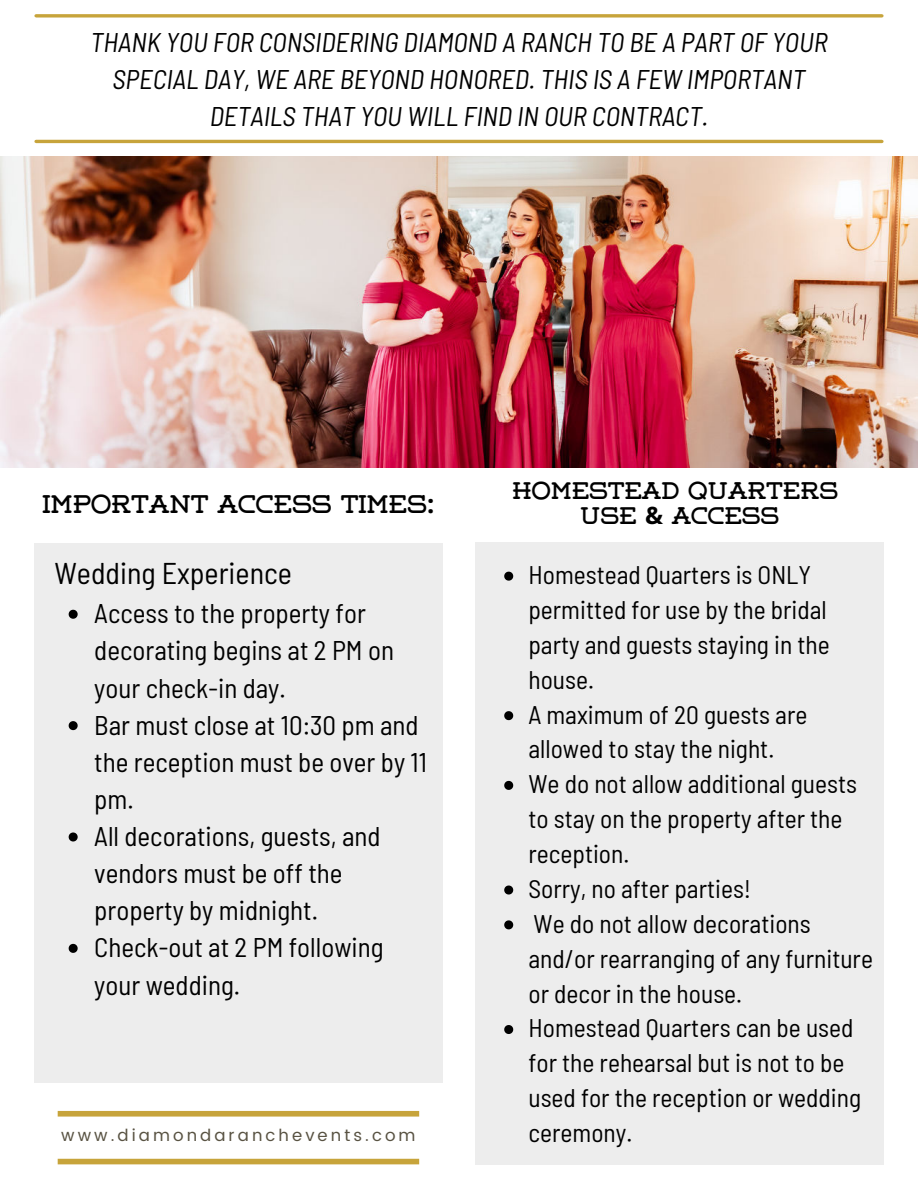
<style>
.page{position:relative;width:918px;height:1188px;background:#fff}
.page>*{position:absolute;margin:0;border:0;box-sizing:border-box;transform-origin:0 0}
.t1{font:semi-condensed 30px "Barlow";color:#000}
.t2{font:semi-condensed 27px/37.2px "Barlow";color:#000}
.t3{font:italic semi-condensed 27px/37.2px "Barlow";color:#000;text-align:center}
.t4{font:semi-condensed 25.5px/34.8px "Barlow";color:#000}
.t5{font:25.5px "Weston Free";color:#000}
.t6{font:24px/24.8px "Weston Free";color:#000;text-align:center}
.t7{font:16.65px "Poppins";letter-spacing:.185em;color:#585242}
.s1{font-family:"Noto Sans";font-weight:700}
</style>
<div class="page">
<hr style="left:36px;top:140px;width:846px;height:3px;background:#c7a43b">
<svg style="left:36px;top:14px;width:846px;height:4px;background:#cfb259"></svg>
<img style="left:0;top:156px;width:918px;height:312px">
<div style="left:34px;top:543px;width:409px;height:540px;background:#ededed"></div>
<div style="left:476px;top:543px;width:408px;height:622px;background:#ededed"></div>
<svg style="left:69px;top:610px;width:9px;height:9px"></svg>
<svg style="left:69px;top:721px;width:9px;height:9px"></svg>
<svg style="left:69px;top:832px;width:9px;height:10px"></svg>
<svg style="left:69px;top:944px;width:9px;height:9px"></svg>
<svg style="left:504px;top:572px;width:9px;height:9px"></svg>
<svg style="left:504px;top:711px;width:9px;height:9px"></svg>
<svg style="left:504px;top:781px;width:9px;height:9px"></svg>
<svg style="left:504px;top:886px;width:9px;height:9px"></svg>
<svg style="left:504px;top:920px;width:9px;height:9px"></svg>
<svg style="left:504px;top:1025px;width:9px;height:9px"></svg>
<div style="left:58px;top:1111px;width:361px;height:6px;background:#c7a43b"></div>
<div style="left:58px;top:1159px;width:361px;height:5px;background:#c7a43b"></div>
<p class="t3" style="left:90px;top:22px;width:739px">THANK YOU FOR CONSIDERING DIAMOND A RANCH TO BE A PART OF YOUR<br>SPECIAL DAY, WE ARE BEYOND HONORED. THIS IS A FEW IMPORTANT<br>DETAILS THAT YOU WILL FIND IN OUR CONTRACT.</p>
<p class="t5" style="left:42px;top:489px;width:394px">IMPORTANT ACCESS TIMES<span class="s1">:</span></p>
<p class="t1" style="left:54px;top:552px;width:239px">Wedding Experience</p>
<p class="t2" style="left:94px;top:593px;width:334px">Access to the property for decorating begins at 2 PM on your check-in day.<br>Bar must close at 10:30 pm and the reception must be over by 11 pm.<br>All decorations, guests, and vendors must be off the property by midnight.<br>Check-out at 2 PM following your wedding.</p>
<p class="t6" style="left:512px;top:478px;width:328px">HOMESTEAD QUARTERS<br>USE <span class="s1">&amp;</span> ACCESS</p>
<p class="t4" style="left:528px;top:556px;width:346px">Homestead Quarters is ONLY permitted for use by the bridal party and guests staying in the house.<br>A maximum of 20 guests are allowed to stay the night.<br>We do not allow additional guests to stay on the property after the reception.<br>Sorry, no after parties!<br>We do not allow decorations and/or rearranging of any furniture or decor in the house.<br>Homestead Quarters can be used for the rehearsal but is not to be used for the reception or wedding</p>
<p class="t7" style="left:61px;top:1123px;width:356px">www.diamondaranchevents.com</p>
<p class="t4" style="left:528px;top:1114px;width:105px">ceremony.</p>
</div>
